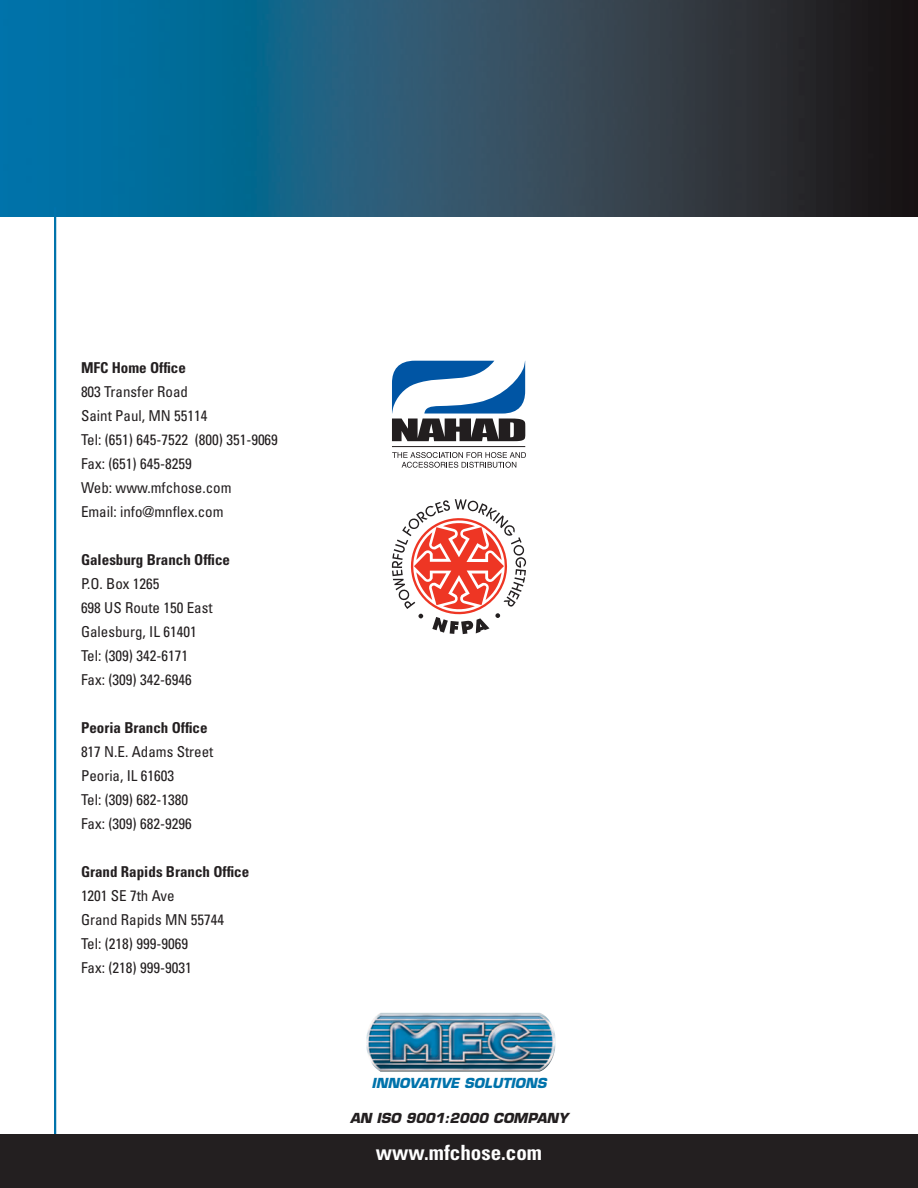
<style>
.page{position:relative;width:918px;height:1188px;background:#fff}
.page>*{position:absolute;margin:0;border:0;box-sizing:border-box;transform-origin:0 0}
.t1{font:700 condensed 21px "Univers";color:#fff}
.t2{font:condensed 15px/24px "Univers";color:#231f20}
.t3{font:700 condensed 15px "Univers";color:#231f20}
.t4{font:italic 700 13.5px "Eurostile";color:#231f20}
.t5{font:italic 700 13.5px "Eurostile";color:#0073ab}
</style>
<div class="page">
<img style="left:0;top:0;width:918px;height:216px">
<img style="left:366px;top:1013px;width:163px;height:55px">
<hr style="left:54px;top:207px;width:2px;height:981px;background:#0073ab">
<hr style="left:392px;top:446px;width:133px;height:1px;background:#221e1f">
<svg style="left:392px;top:452px;width:134px;height:16px"></svg>
<svg style="left:392px;top:361px;width:133px;height:80px"></svg>
<svg style="left:392px;top:499px;width:134px;height:135px"></svg>
<div style="left:0;top:1134px;width:918px;height:54px;background:#231f20"></div>
<p class="t3" style="left:81px;top:358px;width:106px">MFC Home Office</p>
<p class="t2" style="left:81px;top:379px;width:198px">803 Transfer Road<br>Saint Paul, MN 55114<br>Tel: (651) 645-7522 (800) 351-9069<br>Fax: (651) 645-8259<br>Web: www.mfchose.com<br>Email: info@mnflex.com</p>
<p class="t3" style="left:81px;top:550px;width:151px">Galesburg Branch Office</p>
<p class="t2" style="left:81px;top:571px;width:133px">P.O. Box 1265<br>698 US Route 150 East<br>Galesburg, IL 61401<br>Tel: (309) 342-6171<br>Fax: (309) 342-6946</p>
<p class="t3" style="left:81px;top:718px;width:128px">Peoria Branch Office</p>
<p class="t2" style="left:81px;top:739px;width:134px">817 N.E. Adams Street<br>Peoria, IL 61603<br>Tel: (309) 682-1380<br>Fax: (309) 682-9296</p>
<p class="t3" style="left:81px;top:862px;width:170px">Grand Rapids Branch Office</p>
<p class="t2" style="left:81px;top:883px;width:145px">1201 SE 7th Ave<br>Grand Rapids MN 55744<br>Tel: (218) 999-9069<br>Fax: (218) 999-9031</p>
<p class="t5" style="left:371px;top:1074px;width:175px">INNOVATIVE SOLUTIONS</p>
<p class="t4" style="left:350px;top:1110px;width:36px">AN ISO</p>
<p class="t4" style="left:406px;top:1110px;width:164px">9001:2000 COMPANY</p>
<h1 class="t1" style="left:376px;top:1140px;width:168px">www.mfchose.com</h1>
</div>
